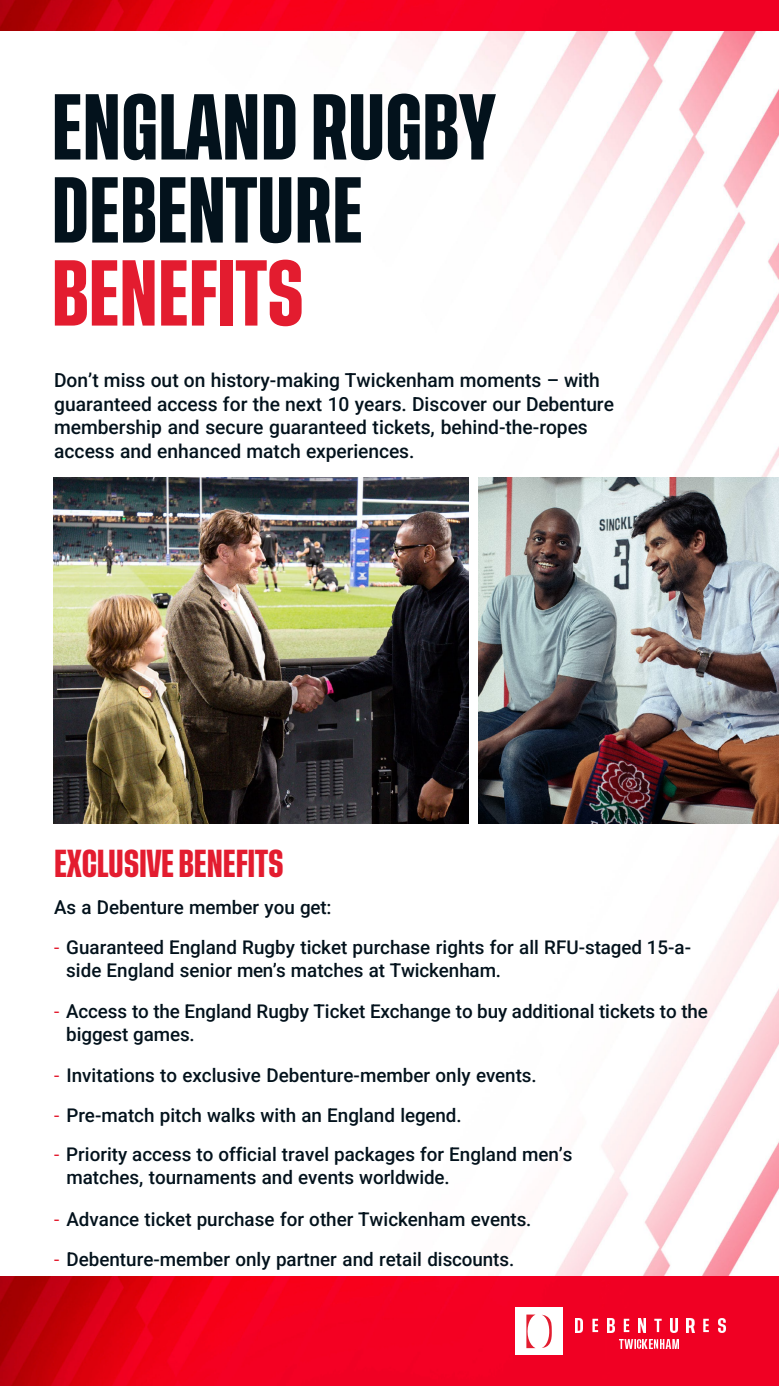
<style>
.page{position:relative;width:779px;height:1386px;background:#fff}
.page>*{position:absolute;margin:0;border:0;box-sizing:border-box;transform-origin:0 0}
.t1{font:600 69.12px/83px "Tusker Grotesk 5600";color:#03121c}
.t2{font:600 28.88px "Tusker Grotesk 5600";letter-spacing:-.005em;color:#e31c2f}
.t3{font:500 19.25px/23.8px "Roboto";color:#03121c}
.t4{font:500 18.81px/23px "Roboto";color:#03121c}
.s1{color:#e31c2f}
.s2{font-weight:400;color:#e31c2f}
</style>
<div class="page">
<img style="left:8px;top:30px;width:771px;height:671px">
<img style="left:53px;top:701px;width:726px;height:575px">
<img style="left:0;top:1276px;width:779px;height:109px">
<div style="left:515px;top:1307px;width:48px;height:47px;background:#fff"></div>
<svg style="left:526px;top:1314px;width:9px;height:33px"></svg>
<svg style="left:542px;top:1314px;width:10px;height:33px"></svg>
<svg style="left:576px;top:1318px;width:7px;height:13px"></svg>
<svg style="left:592px;top:1318px;width:6px;height:13px"></svg>
<svg style="left:607px;top:1318px;width:7px;height:13px"></svg>
<svg style="left:624px;top:1318px;width:5px;height:13px"></svg>
<svg style="left:639px;top:1318px;width:7px;height:13px"></svg>
<svg style="left:654px;top:1318px;width:7px;height:13px"></svg>
<svg style="left:670px;top:1318px;width:7px;height:13px"></svg>
<svg style="left:687px;top:1318px;width:7px;height:13px"></svg>
<svg style="left:703px;top:1318px;width:6px;height:13px"></svg>
<svg style="left:718px;top:1318px;width:7px;height:13px"></svg>
<img style="left:619px;top:1338px;width:16px;height:10px">
<svg style="left:637px;top:1338px;width:21px;height:10px"></svg>
<img style="left:660px;top:1338px;width:18px;height:10px">
<img style="left:53px;top:477px;width:415px;height:346px">
<img style="left:478px;top:477px;width:301px;height:346px">
<img style="left:0;top:0;width:779px;height:30px">
<h2 class="t1" style="left:52px;top:90px;width:446px">ENGLAND RUGBY<br>DEBENTURE<br><span class="s1">BENEFITS</span></h2>
<p class="t3" style="left:54px;top:367px;width:561px">Don’t miss out on history-making Twickenham moments – with guaranteed access for the next 10 years. Discover our Debenture membership and secure guaranteed tickets, behind-the-ropes access and enhanced match experiences.</p>
<p class="t2" style="left:54px;top:845px;width:231px">EXCLUSIVE BENEFITS</p>
<p class="t4" style="left:54px;top:895px;width:279px">As a Debenture member you get:</p>
<p class="t4" style="left:66px;top:934px;width:626px;text-indent:-12px"><span class="s2">-</span> Guaranteed England Rugby ticket purchase rights for all RFU-staged 15-a&shy;side England senior men’s matches at Twickenham.</p>
<p class="t4" style="left:66px;top:998px;width:643px;text-indent:-12px"><span class="s2">-</span> Access to the England Rugby Ticket Exchange to buy additional tickets to the biggest games.</p>
<p class="t4" style="left:54px;top:1062px;width:484px"><span class="s2">-</span> Invitations to exclusive Debenture-member only events.</p>
<p class="t4" style="left:54px;top:1102px;width:409px"><span class="s2">-</span> Pre-match pitch walks with an England legend.</p>
<p class="t4" style="left:66px;top:1142px;width:508px;text-indent:-12px"><span class="s2">-</span> Priority access to official travel packages for England men’s matches, tournaments and events worldwide.</p>
<p class="t4" style="left:54px;top:1206px;width:479px"><span class="s2">-</span> Advance ticket purchase for other Twickenham events.</p>
<p class="t4" style="left:54px;top:1246px;width:462px"><span class="s2">-</span> Debenture-member only partner and retail discounts.</p>
</div>
